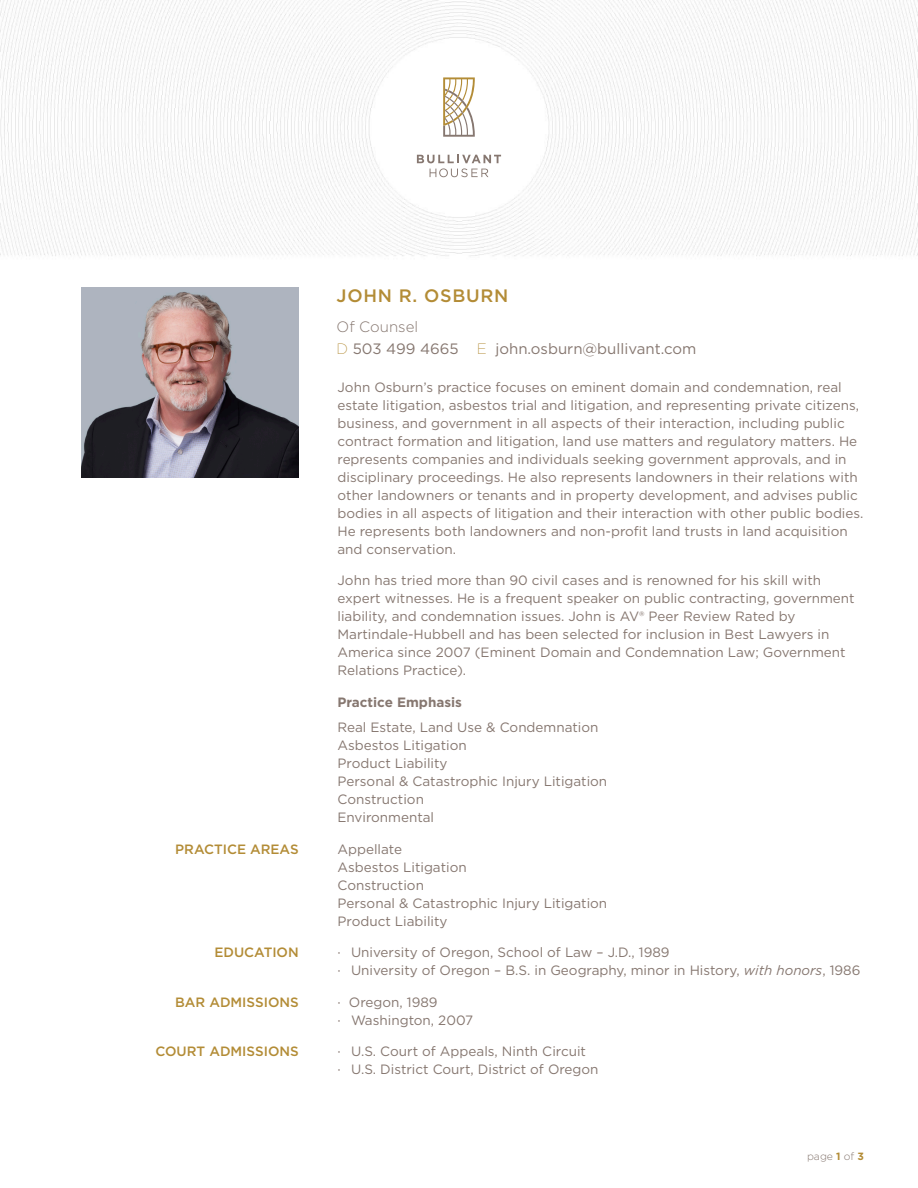
<style>
.page{position:relative;width:918px;height:1188px;background:#fff}
.page>*{position:absolute;margin:0;border:0;box-sizing:border-box;transform-origin:0 0}
.Bio_Name{font:500 18px "Gotham";letter-spacing:.04em;color:#b38c36}
.Bio_Phone_Email{font:15px "Gotham";color:#867770}
.Bio_Title{font:300 15px "Gotham";color:#867770}
.Bio_Body_Copy_Introd{font:13.5px/18px "Gotham";color:#867770}
.Bio_Copy_List{font:13.5px "Gotham";color:#867770}
.Bio_Copy_First_line{font:13.5px "Gotham";color:#867770}
.Bio_Copy_Headers{font:500 13.5px "Gotham";color:#b38c36}
.Bio_Body_Copy_Introd-2{font:700 13.5px "Gotham";color:#867770}
.t1{font:300 10.5px "Gotham";color:#867770}
.s1{font-weight:200;color:#b38c36}
.s2{font-style:italic}
.s3{font-weight:700;color:#b38c36}
</style>
<div class="page">
<img style="left:81px;top:288px;width:218px;height:190px">
<img style="left:0;top:0;width:918px;height:256px">
<div style="left:376px;top:45px;width:166px;height:165px;background:#fff;border-radius:50%"></div>
<svg style="left:443px;top:77px;width:32px;height:60px"></svg>
<svg style="left:417px;top:155px;width:84px;height:22px"></svg>
<p class="Bio_Copy_Headers" style="left:175px;top:840px;width:125px">PRACTICE AREAS</p>
<p class="Bio_Copy_Headers" style="left:214px;top:944px;width:86px">EDUCATION</p>
<p class="Bio_Copy_Headers" style="left:175px;top:993px;width:125px">BAR ADMISSIONS</p>
<p class="Bio_Copy_Headers" style="left:155px;top:1043px;width:145px">COURT ADMISSIONS</p>
<p class="Bio_Name" style="left:337px;top:284px;width:173px">JOHN R. OSBURN</p>
<p class="Bio_Title" style="left:337px;top:317px;width:83px">Of Counsel</p>
<p class="Bio_Phone_Email" style="left:337px;top:339px;width:361px"><span class="s1">D</span> 503 499 4665 <span class="s1">E</span> john.osburn@bullivant.com</p>
<p class="Bio_Body_Copy_Introd" style="left:338px;top:378px;width:528px">John Osburn’s practice focuses on eminent domain and condemnation, real estate litigation, asbestos trial and litigation, and representing private citizens, business, and government in all aspects of their interaction, including public contract formation and litigation, land use matters and regulatory matters. He represents companies and individuals seeking government approvals, and in disciplinary proceedings. He also represents landowners in their relations with other landowners or tenants and in property development, and advises public bodies in all aspects of litigation and their interaction with other public bodies.<br>He represents both landowners and non-profit land trusts in land acquisition and conservation.</p>
<p class="Bio_Body_Copy_Introd" style="left:338px;top:571px;width:519px">John has tried more than 90 civil cases and is renowned for his skill with expert witnesses. He is a frequent speaker on public contracting, government liability, and condemnation issues. John is AV® Peer Review Rated by Martindale-Hubbell and has been selected for inclusion in Best Lawyers in America since 2007 (Eminent Domain and Condemnation Law; Government Relations Practice).</p>
<p class="Bio_Body_Copy_Introd-2" style="left:338px;top:693px;width:126px">Practice Emphasis</p>
<p class="Bio_Copy_List" style="left:338px;top:719px;width:263px">Real Estate, Land Use &amp; Condemnation</p>
<p class="Bio_Copy_List" style="left:338px;top:737px;width:131px">Asbestos Litigation</p>
<p class="Bio_Copy_List" style="left:338px;top:755px;width:112px">Product Liability</p>
<p class="Bio_Copy_List" style="left:338px;top:773px;width:271px">Personal &amp; Catastrophic Injury Litigation</p>
<p class="Bio_Copy_List" style="left:338px;top:791px;width:88px">Construction</p>
<p class="Bio_Copy_List" style="left:338px;top:809px;width:98px">Environmental</p>
<p class="Bio_Copy_First_line" style="left:338px;top:840px;width:66px">Appellate</p>
<p class="Bio_Copy_List" style="left:338px;top:858px;width:131px">Asbestos Litigation</p>
<p class="Bio_Copy_List" style="left:338px;top:876px;width:88px">Construction</p>
<p class="Bio_Copy_List" style="left:338px;top:894px;width:271px">Personal &amp; Catastrophic Injury Litigation</p>
<p class="Bio_Copy_List" style="left:338px;top:912px;width:112px">Product Liability</p>
<p class="Bio_Copy_First_line" style="left:338px;top:944px;width:334px">· University of Oregon, School of Law – J.D., 1989</p>
<p class="Bio_Body_Copy_Introd" style="left:338px;top:961px;width:525px">· University of Oregon – B.S. in Geography, minor in History, <span class="s2">with honors</span>, 1986</p>
<p class="Bio_Copy_First_line" style="left:338px;top:993px;width:102px">· Oregon, 1989</p>
<p class="Bio_Body_Copy_Introd" style="left:338px;top:1011px;width:137px">· Washington, 2007</p>
<p class="Bio_Copy_First_line" style="left:338px;top:1043px;width:250px">· U.S. Court of Appeals, Ninth Circuit</p>
<p class="Bio_Body_Copy_Introd" style="left:338px;top:1060px;width:263px">· U.S. District Court, District of Oregon</p>
<p class="t1" style="left:807px;top:1150px;width:58px">page <span class="s3">1</span> of <span class="s3">3</span></p>
</div>
